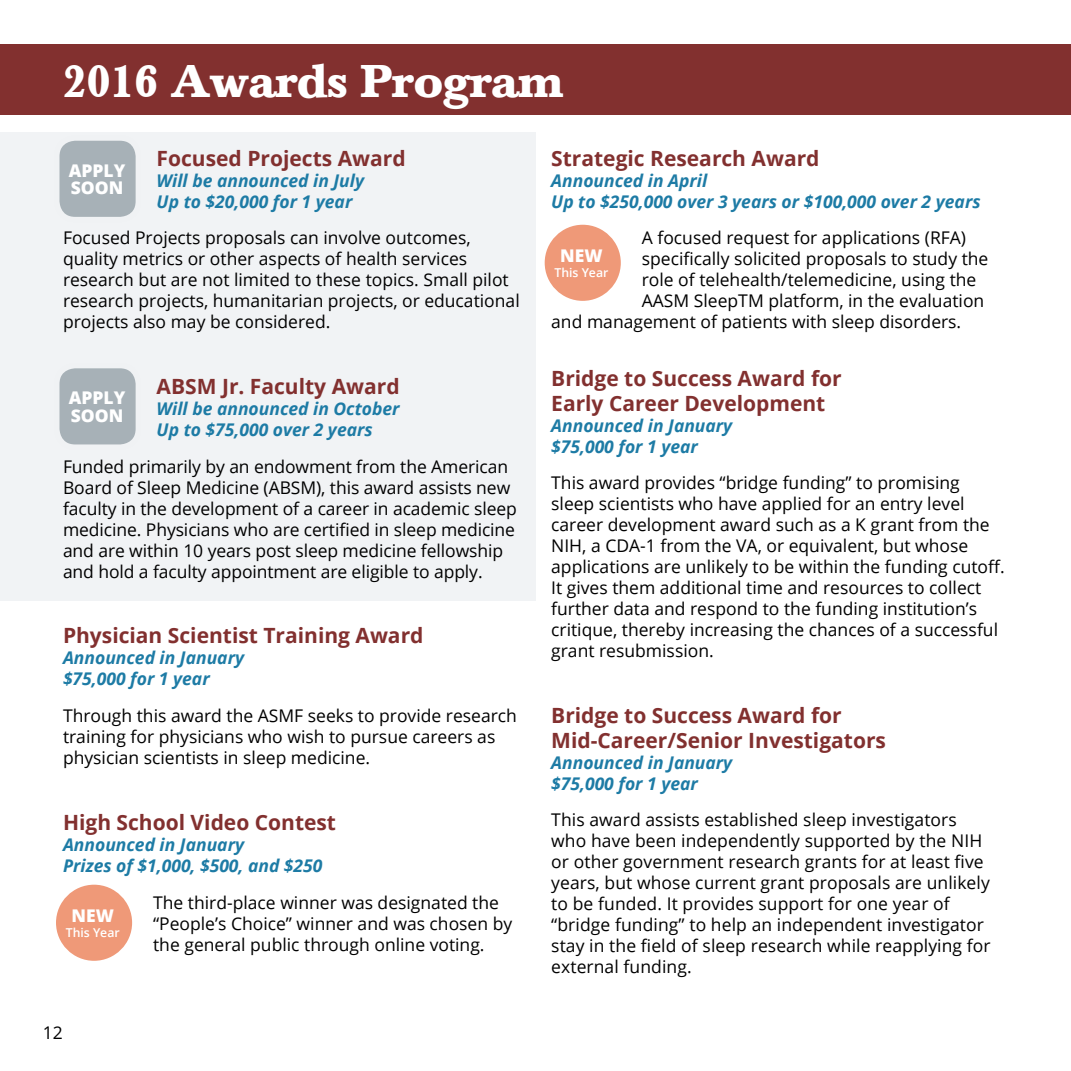
<style>
.page{position:relative;width:1071px;height:1071px;background:#fff}
.page>*{position:absolute;margin:0;border:0;box-sizing:border-box;transform-origin:0 0}
.t1{font:700 45.5px "Baskerville BE";color:#fff}
.t2{font:700 21px/24.5px "Open Sans";color:#82302f}
.t3{font:17.5px/21px "Open Sans";color:#000}
.t4{font:italic 700 17.5px/21px "Open Sans";color:#1d7ba5}
.t5{font:800 17.5px/17.5px "Open Sans";color:#fff}
.t6{font:600 12.25px "Open Sans";color:#fff}
</style>
<div class="page">
<div style="left:0;top:44px;width:1071px;height:71px;background:#82302f"></div>
<div style="left:0;top:132px;width:536px;height:469px;background:#f1f3f5"></div>
<div style="left:53px;top:882px;width:82px;height:81px;background:#ef9978;border-radius:50%"></div>
<div style="left:51px;top:879px;width:86px;height:87px;border:5px solid #fff;border-radius:50%"></div>
<div style="left:542px;top:222px;width:81px;height:81px;background:#ef9978;border-radius:50%"></div>
<div style="left:539px;top:219px;width:87px;height:87px;border:5px solid #fff;border-radius:50%"></div>
<div style="left:57px;top:138px;width:81px;height:81px;background:#a7b1b7;border-radius:18px"></div>
<div style="left:54px;top:135px;width:87px;height:87px;border:5px solid #f0f2f4;border-radius:18px"></div>
<div style="left:57px;top:366px;width:81px;height:81px;background:#a7b1b7;border-radius:18px"></div>
<div style="left:54px;top:363px;width:87px;height:87px;border:5px solid #f0f2f4;border-radius:18px"></div>
<h1 class="t1" style="left:63px;top:52px;width:502px">2016 Awards Program</h1>
<p class="t2" style="left:157px;top:145px;width:251px">Focused Projects Award</p>
<p class="t4" style="left:157px;top:169px;width:209px">Will be announced in July<br>Up to $20,000 for 1 year</p>
<p class="t3" style="left:63px;top:227px;width:458px">Focused Projects proposals can involve outcomes, quality metrics or other aspects of health services research but are not limited to these topics. Small pilot research projects, humanitarian projects, or educational projects also may be considered.</p>
<p class="t5" style="left:69px;top:161px;width:58px">APPLY<br>SOON</p>
<p class="t2" style="left:157px;top:374px;width:245px">ABSM Jr. Faculty Award</p>
<p class="t4" style="left:157px;top:398px;width:245px">Will be announced in October<br>Up to $75,000 over 2 years</p>
<p class="t3" style="left:63px;top:456px;width:455px">Funded primarily by an endowment from the American Board of Sleep Medicine (ABSM), this award assists new faculty in the development of a career in academic sleep medicine. Physicians who are certified in sleep medicine and are within 10 years post sleep medicine fellowship and hold a faculty appointment are eligible to apply.</p>
<p class="t5" style="left:69px;top:388px;width:58px">APPLY<br>SOON</p>
<p class="t2" style="left:63px;top:623px;width:362px">Physician Scientist Training Award</p>
<p class="t4" style="left:63px;top:647px;width:183px">Announced in January $75,000 for 1 year</p>
<p class="t3" style="left:63px;top:705px;width:456px">Through this award the ASMF seeks to provide research training for physicians who wish to pursue careers as physician scientists in sleep medicine.</p>
<p class="t2" style="left:63px;top:809px;width:275px">High School Video Contest</p>
<p class="t4" style="left:63px;top:834px;width:261px">Announced in January<br>Prizes of $1,000, $500, and $250</p>
<p class="t3" style="left:153px;top:891px;width:361px">The third-place winner was designated the “People’s Choice” winner and was chosen by the general public through online voting.</p>
<p class="t5" style="left:72px;top:906px;width:44px">NEW</p>
<p class="t6" style="left:66px;top:924px;width:55px">This Year</p>
<p class="t3" style="left:43px;top:1022px;width:22px">12</p>
<p class="t2" style="left:551px;top:145px;width:270px">Strategic Research Award</p>
<p class="t4" style="left:551px;top:169px;width:431px">Announced in April<br>Up to $250,000 over 3 years or $100,000 over 2 years</p>
<p class="t3" style="left:642px;top:227px;width:326px">A focused request for applications (RFA)</p>
<p class="t3" style="left:642px;top:248px;width:348px">specifically solicited proposals to study the</p>
<p class="t3" style="left:642px;top:269px;width:336px">role of telehealth/telemedicine, using the</p>
<p class="t3" style="left:642px;top:290px;width:344px">AASM SleepTM platform, in the evaluation</p>
<p class="t3" style="left:551px;top:311px;width:412px">and management of patients with sleep disorders.</p>
<p class="t2" style="left:551px;top:366px;width:292px">Bridge to Success Award for<br>Early Career Development</p>
<p class="t4" style="left:551px;top:414px;width:183px">Announced in January $75,000 for 1 year</p>
<p class="t3" style="left:551px;top:472px;width:455px">This award provides “bridge funding” to promising sleep scientists who have applied for an entry level career development award such as a K grant from the NIH, a CDA-1 from the VA, or equivalent, but whose applications are unlikely to be within the funding cutoff.<br>It gives them additional time and resources to collect further data and respond to the funding institution’s critique, thereby increasing the chances of a successful grant resubmission.</p>
<p class="t5" style="left:560px;top:246px;width:44px">NEW</p>
<p class="t6" style="left:554px;top:265px;width:55px">This Year</p>
<p class="t2" style="left:551px;top:703px;width:336px">Bridge to Success Award for<br>Mid-Career/Senior Investigators</p>
<p class="t4" style="left:551px;top:751px;width:183px">Announced in January $75,000 for 1 year</p>
<p class="t3" style="left:551px;top:809px;width:441px">This award assists established sleep investigators who have been independently supported by the NIH or other government research grants for at least five years, but whose current grant proposals are unlikely to be funded. It provides support for one year of “bridge funding” to help an independent investigator stay in the field of sleep research while reapplying for external funding.</p>
</div>
